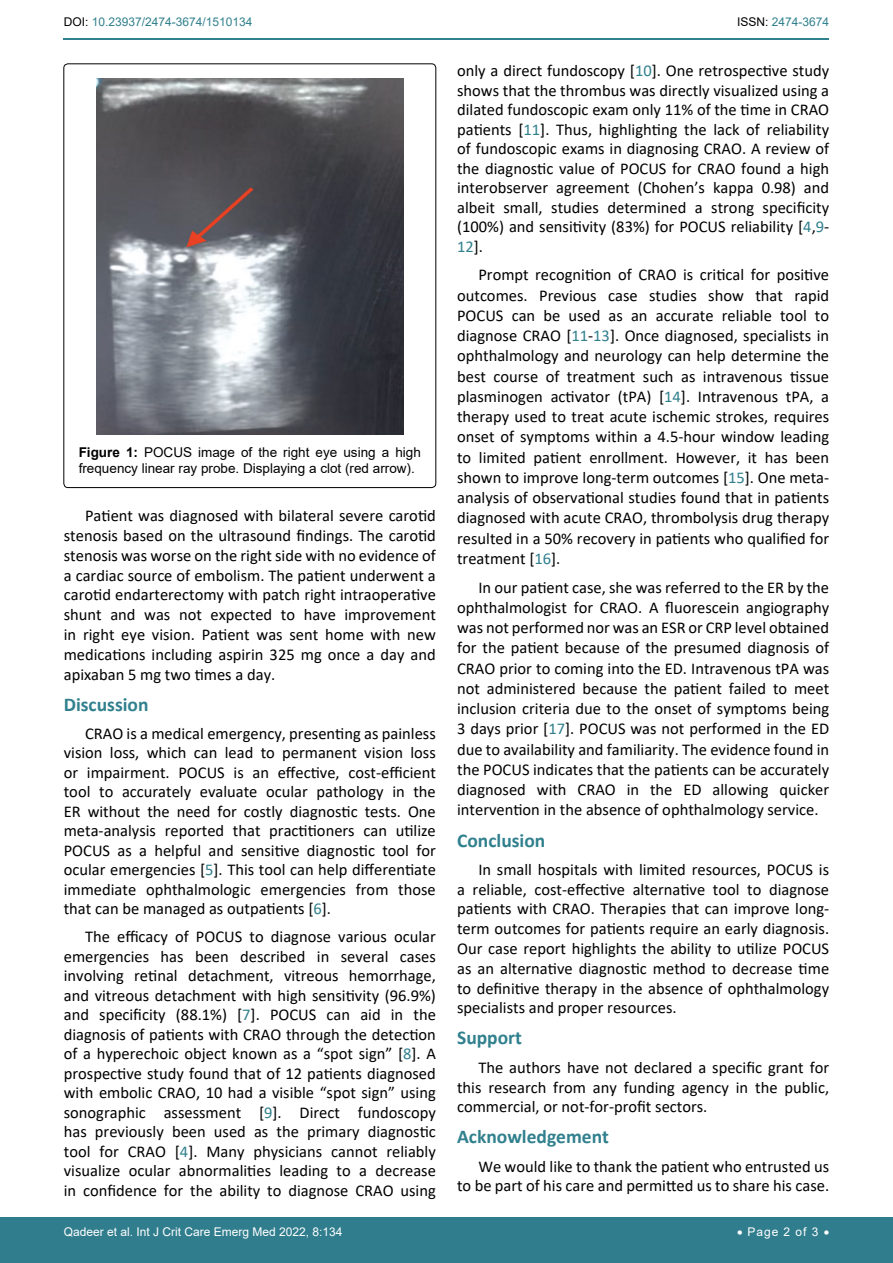
<style>
.page{position:relative;width:893px;height:1263px;background:#fff}
.page>*{position:absolute;margin:0;border:0;box-sizing:border-box;transform-origin:0 0}
.t1{font:700 19.5px "Calibri";color:#30808d}
.t2{font:16.5px/19.5px "Calibri";color:#000;text-align:justify}
.t3{font:13.5px/16.2px "Arial";color:#000}
.t4{font:12px "Arial";color:#fff}
.t5{font:12px "Arial";color:#30808d}
.s1{color:#000}
.s2{font-weight:700}
.s3{color:#30808d}
</style>
<div class="page">
<div style="left:0;top:1217px;width:893px;height:46px;background:#307d8d"></div>
<hr style="left:64px;top:38px;width:765px;height:2px;background:#30808d">
<div style="left:64px;top:64px;width:372px;height:424px;border:1px solid #000;border-radius:4px"></div>
<img style="left:97px;top:78px;width:306px;height:356px">
<p class="t5" style="left:64px;top:14px;width:190px"><span class="s1">DOI:</span> 10.23937/2474-3674/1510134</p>
<p class="t5" style="left:737px;top:14px;width:94px"><span class="s1">ISSN:</span> 2474-3674</p>
<p class="t3" style="left:79px;top:444px;width:344px"><span class="s2">Figure 1:</span> POCUS image of the right eye using a high frequency linear ray probe. Displaying a clot (red arrow).</p>
<p class="t2" style="left:64px;top:505px;width:374px;text-indent:21px">Patient was diagnosed with bilateral severe carotid stenosis based on the ultrasound findings. The carotid stenosis was worse on the right side with no evidence of a cardiac source of embolism. The patient underwent a carotid endarterectomy with patch right intraoperative shunt and was not expected to have improvement in right eye vision. Patient was sent home with new medications including aspirin 325 mg once a day and apixaban 5 mg two times a day.</p>
<p class="t1" style="left:64px;top:690px;width:86px">Discussion</p>
<p class="t2" style="left:64px;top:723px;width:374px;text-indent:21px">CRAO is a medical emergency, presenting as painless vision loss, which can lead to permanent vision loss or impairment. POCUS is an effective, cost-efficient tool to accurately evaluate ocular pathology in the ER without the need for costly diagnostic tests. One meta-analysis reported that practitioners can utilize POCUS as a helpful and sensitive diagnostic tool for ocular emergencies [<span class="s3">5</span>]. This tool can help differentiate immediate ophthalmologic emergencies from those that can be managed as outpatients [<span class="s3">6</span>].</p>
<p class="t2" style="left:64px;top:926px;width:374px;text-indent:21px">The efficacy of POCUS to diagnose various ocular emergencies has been described in several cases involving retinal detachment, vitreous hemorrhage, and vitreous detachment with high sensitivity (96.9%) and specificity (88.1%) [<span class="s3">7</span>]. POCUS can aid in the diagnosis of patients with CRAO through the detection of a hyperechoic object known as a “spot sign” [<span class="s3">8</span>]. A prospective study found that of 12 patients diagnosed with embolic CRAO, 10 had a visible “spot sign” using sonographic assessment [<span class="s3">9</span>]. Direct fundoscopy has previously been used as the primary diagnostic tool for CRAO [<span class="s3">4</span>]. Many physicians cannot reliably visualize ocular abnormalities leading to a decrease in confidence for the ability to diagnose CRAO using</p>
<p class="t2" style="left:457px;top:61px;width:374px">only a direct fundoscopy [<span class="s3">10</span>]. One retrospective study shows that the thrombus was directly visualized using a dilated fundoscopic exam only 11% of the time in CRAO patients [<span class="s3">11</span>]. Thus, highlighting the lack of reliability of fundoscopic exams in diagnosing CRAO. A review of the diagnostic value of POCUS for CRAO found a high interobserver agreement (Chohen’s kappa 0.98) and albeit small, studies determined a strong specificity (100%) and sensitivity (83%) for POCUS reliability [<span class="s3">4</span>,<span class="s3">9</span>- <span class="s3">12</span>].</p>
<p class="t2" style="left:457px;top:264px;width:374px;line-height:20.2px;text-indent:21px">Prompt recognition of CRAO is critical for positive outcomes. Previous case studies show that rapid POCUS can be used as an accurate reliable tool to diagnose CRAO [<span class="s3">11</span>-<span class="s3">13</span>]. Once diagnosed, specialists in ophthalmology and neurology can help determine the best course of treatment such as intravenous tissue plasminogen activator (tPA) [<span class="s3">14</span>]. Intravenous tPA, a therapy used to treat acute ischemic strokes, requires onset of symptoms within a 4.5-hour window leading to limited patient enrollment. However, it has been shown to improve long-term outcomes [<span class="s3">15</span>]. One meta&shy;analysis of observational studies found that in patients diagnosed with acute CRAO, thrombolysis drug therapy resulted in a 50% recovery in patients who qualified for treatment [<span class="s3">16</span>].</p>
<p class="t2" style="left:457px;top:577px;width:374px;line-height:20.2px;text-indent:21px">In our patient case, she was referred to the ER by the ophthalmologist for CRAO. A fluorescein angiography was not performed nor was an ESR or CRP level obtained for the patient because of the presumed diagnosis of CRAO prior to coming into the ED. Intravenous tPA was not administered because the patient failed to meet inclusion criteria due to the onset of symptoms being 3 days prior [<span class="s3">17</span>]. POCUS was not performed in the ED due to availability and familiarity. The evidence found in the POCUS indicates that the patients can be accurately diagnosed with CRAO in the ED allowing quicker intervention in the absence of ophthalmology service.</p>
<p class="t1" style="left:457px;top:826px;width:90px">Conclusion</p>
<p class="t2" style="left:457px;top:859px;width:374px;text-indent:21px">In small hospitals with limited resources, POCUS is a reliable, cost-effective alternative tool to diagnose patients with CRAO. Therapies that can improve long&shy;term outcomes for patients require an early diagnosis.<br>Our case report highlights the ability to utilize POCUS as an alternative diagnostic method to decrease time to definitive therapy in the absence of ophthalmology specialists and proper resources.</p>
<p class="t1" style="left:457px;top:1024px;width:66px">Support</p>
<p class="t2" style="left:457px;top:1057px;width:374px;text-indent:21px">The authors have not declared a specific grant for this research from any funding agency in the public, commercial, or not-for-profit sectors.</p>
<p class="t1" style="left:457px;top:1123px;width:153px">Acknowledgement</p>
<p class="t2" style="left:457px;top:1156px;width:374px;text-align:right">We would like to thank the patient who entrusted us<br>to be part of his care and permitted us to share his case.</p>
<p class="t4" style="left:64px;top:1223px;width:280px">Qadeer et al. Int J Crit Care Emerg Med 2022, 8:134</p>
<p class="t4" style="left:737px;top:1223px;width:94px">• Page 2 of 3 •</p>
</div>
